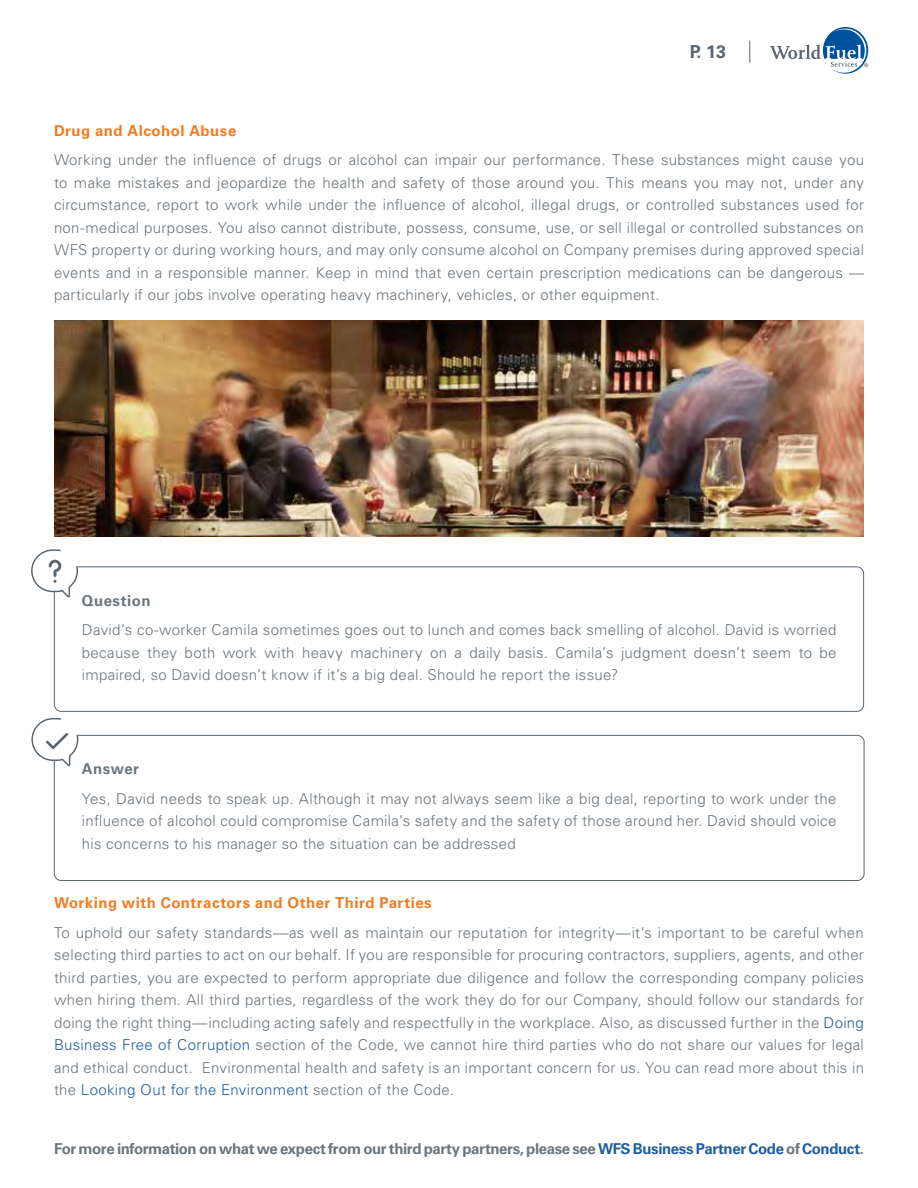
<style>
.page{position:relative;width:918px;height:1188px;background:#fff}
.page>*{position:absolute;margin:0;border:0;box-sizing:border-box;transform-origin:0 0}
.t1{font:700 18px "Univers LT Std";color:#5b6670}
.t2{font:300 15px/22.5px "Univers LT Std";letter-spacing:.02em;color:#6b757c;text-align:justify}
.t3{font:700 15px "Univers LT Std";letter-spacing:-.025em;color:#6b757c}
.t4{font:700 15px "Univers LT Std";letter-spacing:.03em;color:#f47b20}
.t5{font:700 15px "Univers LT Std";letter-spacing:.03em;color:#6b757c}
.s1{color:#215e9e}
</style>
<div class="page">
<svg style="left:770px;top:27px;width:98px;height:47px"></svg>
<svg style="left:749px;top:41px;width:1px;height:22px"></svg>
<div style="left:54px;top:735px;width:810px;height:146px;border:1px solid #5b6670;border-radius:7px"></div>
<svg style="left:31px;top:718px;width:47px;height:48px"></svg>
<div style="left:54px;top:566px;width:810px;height:146px;border:1px solid #5b6670;border-radius:7px"></div>
<svg style="left:31px;top:549px;width:47px;height:48px"></svg>
<img style="left:54px;top:320px;width:810px;height:217px">
<p class="t1" style="left:690px;top:41px;width:38px">P. 13</p>
<p class="t4" style="left:54px;top:122px;width:184px">Drug and Alcohol Abuse</p>
<p class="t2" style="left:54px;top:149px;width:812px">Working under the influence of drugs or alcohol can impair our performance. These substances might cause you to make mistakes and jeopardize the health and safety of those around you. This means you may not, under any circumstance, report to work while under the influence of alcohol, illegal drugs, or controlled substances used for non-medical purposes. You also cannot distribute, possess, consume, use, or sell illegal or controlled substances on WFS property or during working hours, and may only consume alcohol on Company premises during approved special events and in a responsible manner. Keep in mind that even certain prescription medications can be dangerous — particularly if our jobs involve operating heavy machinery, vehicles, or other equipment.</p>
<p class="t5" style="left:82px;top:592px;width:70px">Question</p>
<p class="t2" style="left:82px;top:619px;width:756px">David’s co-worker Camila sometimes goes out to lunch and comes back smelling of alcohol. David is worried because they both work with heavy machinery on a daily basis. Camila’s judgment doesn’t seem to be impaired, so David doesn’t know if it’s a big deal. Should he report the issue?</p>
<p class="t3" style="left:82px;top:760px;width:59px">Answer</p>
<p class="t2" style="left:82px;top:787px;width:756px">Yes, David needs to speak up. Although it may not always seem like a big deal, reporting to work under the influence of alcohol could compromise Camila’s safety and the safety of those around her. David should voice his concerns to his manager so the situation can be addressed</p>
<p class="t4" style="left:54px;top:894px;width:379px">Working with Contractors and Other Third Parties</p>
<p class="t2" style="left:54px;top:921px;width:812px">To uphold our safety standards—as well as maintain our reputation for integrity—it’s important to be careful when selecting third parties to act on our behalf. If you are responsible for procuring contractors, suppliers, agents, and other third parties, you are expected to perform appropriate due diligence and follow the corresponding company policies when hiring them. All third parties, regardless of the work they do for our Company, should follow our standards for doing the right thing—including acting safely and respectfully in the workplace. Also, as discussed further in the <span class="s1">Doing Business Free of Corruption</span> section of the Code, we cannot hire third parties who do not share our values for legal and ethical conduct. Environmental health and safety is an important concern for us. You can read more about this in the <span class="s1">Looking Out for the Environment</span> section of the Code.</p>
<p class="t3" style="left:54px;top:1140px;width:811px">For more information on what we expect from our third party partners, please see <span class="s1">WFS Business Partner Code</span> of <span class="s1">Conduct</span>.</p>
</div>
